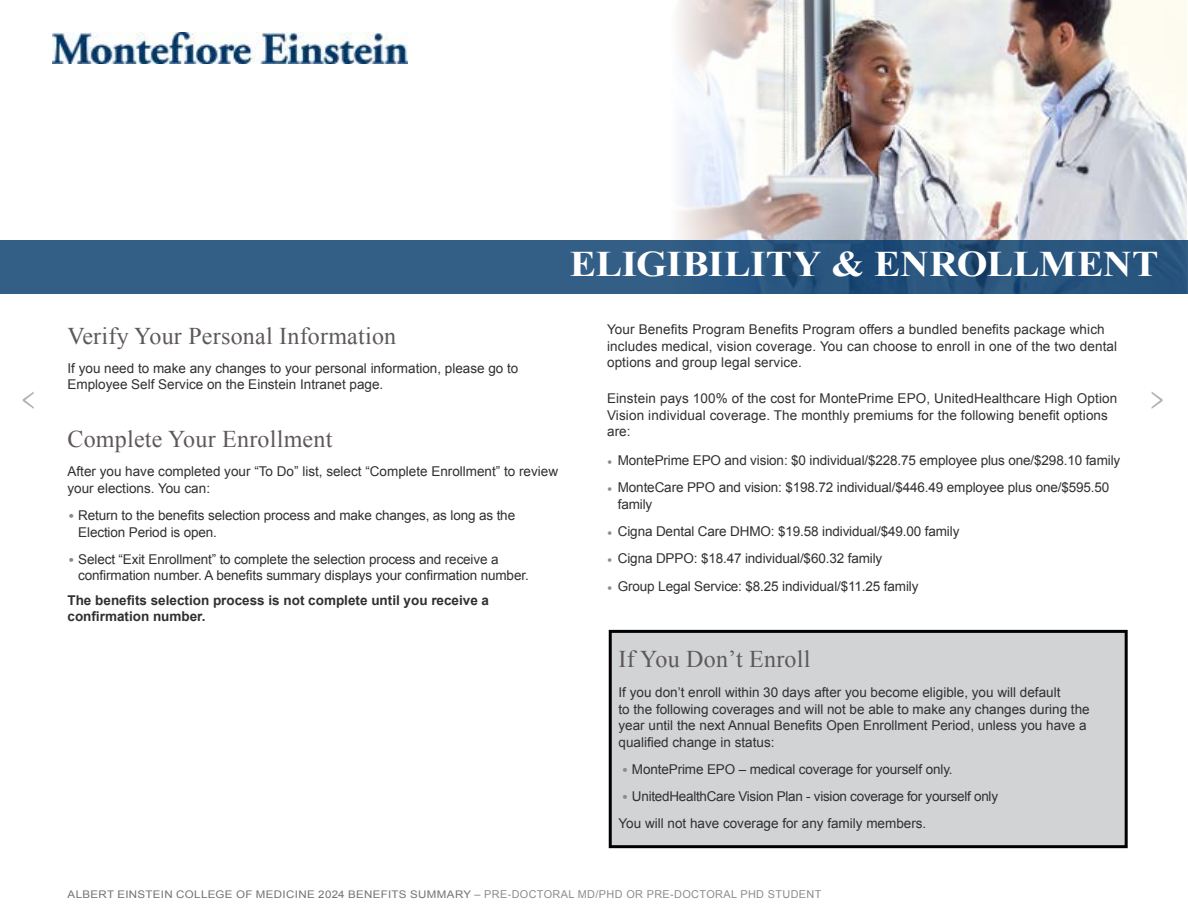
<style>
.page{position:relative;width:1188px;height:918px;background:#fff}
.page>*{position:absolute;margin:0;border:0;box-sizing:border-box;transform-origin:0 0}
.t1{font:700 36px "Times New Roman";letter-spacing:-.005em;color:#fff;scale:1.1 1}
.t2{font:24px "Times New Roman";letter-spacing:.01em;color:#5e5859}
.t3{font:13.5px/16.5px "Arial";color:#322f31}
.t4{font:13.5px/27.3px "Arial";letter-spacing:-.02em;color:#322f31}
.t5{font:700 13.5px/16.5px "Arial";color:#322f31}
.t6{font:10.5px "Arial";letter-spacing:.03em;color:#777172;scale:1.1 1}
.s1{font-family:"Lato";font-weight:300;color:#8a8c8e}
.s2{font-family:"Minion Pro";color:#8a8c8e}
.s3{font-size:10.8px;color:#8a8c8e}
</style>
<div class="page">
<svg style="left:23px;top:392px;width:11px;height:17px"></svg>
<svg style="left:1152px;top:392px;width:11px;height:17px"></svg>
<img style="left:1128px;top:0;width:59px;height:240px">
<img style="left:407px;top:0;width:721px;height:240px">
<svg style="left:0;top:240px;width:1188px;height:54px;background:#2d5a82"></svg>
<img style="left:52px;top:32px;width:355px;height:32px">
<div style="left:610px;top:631px;width:516px;height:216px;background:#d1d3d4"></div>
<div style="left:609px;top:630px;width:519px;height:218px;border:3px solid #000"></div>
<h1 class="t1" style="left:570px;top:239px;width:537px">ELIGIBILITY &amp; ENROLLMENT</h1>
<h2 class="t2" style="left:68px;top:320px;width:330px">Verify Your Personal Information</h2>
<p class="t3" style="left:68px;top:360px;width:452px">If you need to make any changes to your personal information, please go to<br>Employee Self Service on the Einstein Intranet page.</p>
<h2 class="t2" style="left:68px;top:423px;width:266px">Complete Your Enrollment</h2>
<p class="t3" style="left:68px;top:463px;width:492px">After you have completed your “To Do” list, select “Complete Enrollment” to review your elections. You can:</p>
<p class="t3" style="left:78px;top:507px;width:438px;text-indent:-11px"><span class="s1">•</span> Return to the benefits selection process and make changes, as long as the<br>Election Period is open.</p>
<p class="t3" style="left:78px;top:551px;width:452px;text-indent:-11px"><span class="s1">•</span> Select “Exit Enrollment” to complete the selection process and receive a confirmation number. A benefits summary displays your confirmation number.</p>
<p class="t5" style="left:68px;top:592px;width:423px">The benefits selection process is not complete until you receive a confirmation number.</p>
<p class="t3" style="left:607px;top:322px;width:512px">Your Benefits Program Benefits Program offers a bundled benefits package which includes medical, vision coverage. You can choose to enroll in one of the two dental options and group legal service.</p>
<p class="t3" style="left:607px;top:390px;width:512px">Einstein pays 100% of the cost for MontePrime EPO, UnitedHealthcare High Option<br>Vision individual coverage. The monthly premiums for the following benefit options are:</p>
<p class="t3" style="left:607px;top:452px;width:515px"><span class="s2">•</span> MontePrime EPO and vision: $0 individual/$228.75 employee plus one/$298.10 family</p>
<p class="t3" style="left:618px;top:479px;width:493px;text-indent:-11px"><span class="s2">•</span> MonteCare PPO and vision: $198.72 individual/$446.49 employee plus one/$595.50 family</p>
<p class="t3" style="left:607px;top:523px;width:354px"><span class="s2">•</span> Cigna Dental Care DHMO: $19.58 individual/$49.00 family</p>
<p class="t3" style="left:607px;top:551px;width:277px"><span class="s2">•</span> Cigna DPPO: $18.47 individual/$60.32 family</p>
<p class="t3" style="left:607px;top:578px;width:313px"><span class="s2">•</span> Group Legal Service: $8.25 individual/$11.25 family</p>
<h2 class="t2" style="left:618px;top:643px;width:193px">If You Don’t Enroll</h2>
<p class="t3" style="left:618px;top:684px;width:473px">If you don’t enroll within 30 days after you become eligible, you will default<br>to the following coverages and will not be able to make any changes during the year until the next Annual Benefits Open Enrollment Period, unless you have a qualified change in status:</p>
<p class="t3" style="left:621px;top:761px;width:333px"><span class="s1">•</span> MontePrime EPO – medical coverage for yourself only.</p>
<p class="t4" style="left:618px;top:783px;width:381px"><span class="s1">•</span> UnitedHealthCare Vision Plan - vision coverage for yourself only<br>You will not have coverage for any family members.</p>
<p class="t6" style="left:68px;top:887px;width:687px">ALBERT EINSTEIN COLLEGE OF MEDICINE 2024 BENEFITS SUMMARY <span class="s3">– PRE-DOCTORAL MD/PHD OR PRE-DOCTORAL PHD STUDENT</span></p>
</div>
